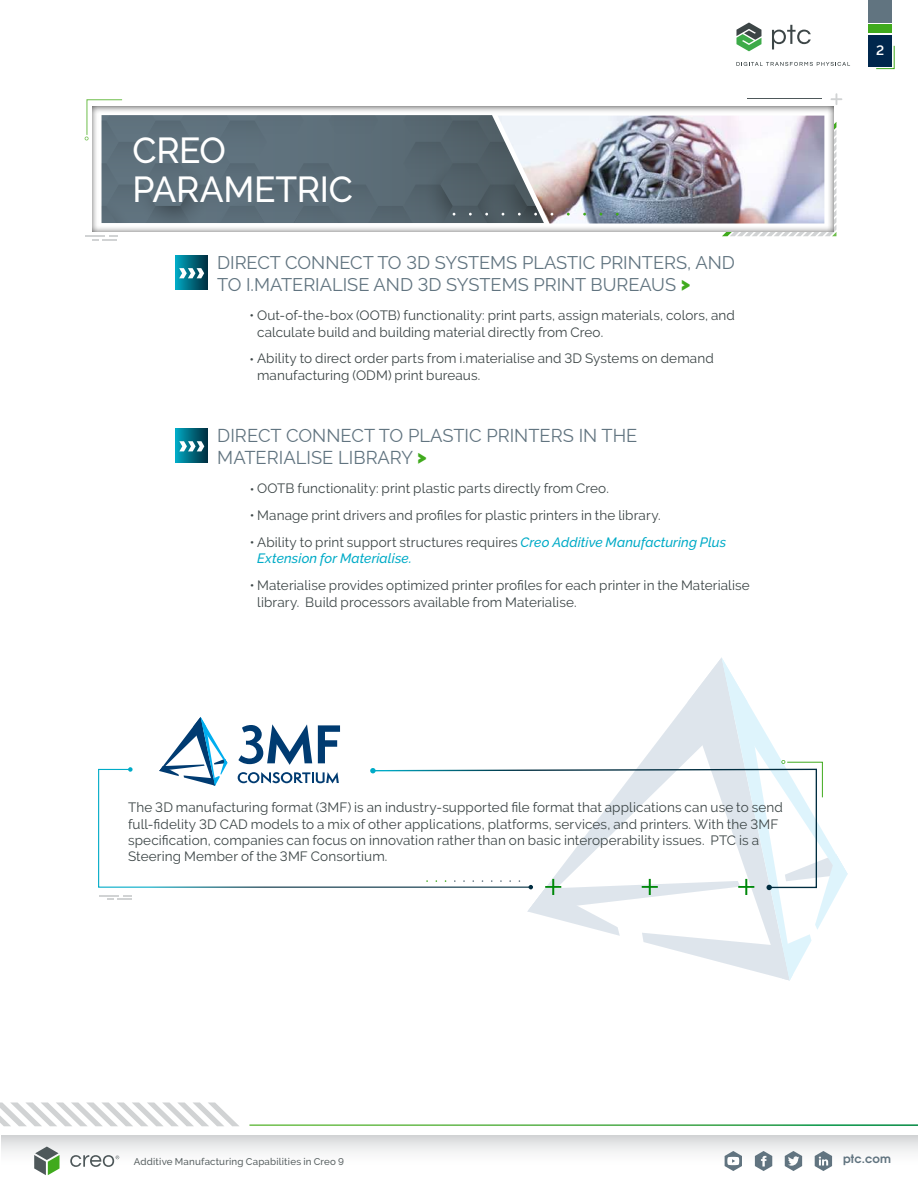
<style>
.page{position:relative;width:918px;height:1188px;background:#fff}
.page>*{position:absolute;margin:0;border:0;box-sizing:border-box;transform-origin:0 0}
.t1{font:500 36px/39px "Raleway";letter-spacing:-.01em;color:#fff}
.t2{font:18.3px/21.9px "PTC Raleway";color:#617480}
.t3{font:18.3px/21.9px "Raleway";color:#617480}
.t4{font:13.5px/16.4px "PTC Raleway";letter-spacing:.01em;color:#3d4647}
.t5{font:italic 500 13.5px "Raleway";letter-spacing:.01em;color:#00abc7}
.t6{font:600 13.5px "PTC Raleway";color:#fff}
.t7{font:700 11.55px "Te X Gyre Adventor";color:#617480}
.t8{font:500 9.75px "PTC Raleway";letter-spacing:.02em;color:#5a6263}
.s1{font-family:"Raleway";font-weight:900;color:#40aa1d}
.s2{font-weight:900;color:#40aa1d}
.s3{font-family:"Raleway";font-weight:500;font-style:italic;color:#00abc7}
</style>
<div class="page">
<svg style="left:2px;top:1135px;width:916px;height:31px"></svg>
<div style="left:868px;top:35px;width:24px;height:31px;background:#00274d"></div>
<svg style="left:875px;top:45px;width:20px;height:24px"></svg>
<div style="left:868px;top:25px;width:24px;height:8px;background:#40aa1d"></div>
<div style="left:868px;top:0;width:24px;height:22px;background:#617480"></div>
<svg style="left:815px;top:1151px;width:17px;height:20px"></svg>
<svg style="left:755px;top:1151px;width:17px;height:20px"></svg>
<svg style="left:785px;top:1151px;width:17px;height:20px"></svg>
<svg style="left:725px;top:1151px;width:17px;height:20px"></svg>
<svg style="left:70px;top:1155px;width:49px;height:12px"></svg>
<svg style="left:34px;top:1147px;width:26px;height:28px"></svg>
<svg style="left:0;top:1102px;width:239px;height:24px"></svg>
<svg style="left:736px;top:22px;width:25px;height:29px"></svg>
<svg style="left:772px;top:25px;width:39px;height:24px"></svg>
<svg style="left:736px;top:62px;width:114px;height:4px"></svg>
<svg style="left:176px;top:256px;width:32px;height:33px"></svg>
<svg style="left:179px;top:268px;width:25px;height:10px"></svg>
<svg style="left:85px;top:93px;width:757px;height:147px"></svg>
<svg style="left:176px;top:429px;width:32px;height:33px"></svg>
<svg style="left:179px;top:441px;width:25px;height:10px"></svg>
<svg style="left:98px;top:768px;width:274px;height:120px"></svg>
<svg style="left:128px;top:767px;width:5px;height:5px"></svg>
<svg style="left:372px;top:769px;width:155px;height:119px"></svg>
<svg style="left:370px;top:768px;width:6px;height:5px"></svg>
<svg style="left:527px;top:657px;width:321px;height:324px"></svg>
<svg style="left:99px;top:895px;width:33px;height:4px"></svg>
<svg style="left:159px;top:717px;width:68px;height:69px"></svg>
<svg style="left:238px;top:724px;width:74px;height:41px"></svg>
<svg style="left:318px;top:725px;width:22px;height:38px"></svg>
<svg style="left:238px;top:772px;width:101px;height:11px"></svg>
<h1 class="t1" style="left:133px;top:131px;width:222px">CREO<br>PARAMETRIC</h1>
<h2 class="t2" style="left:217px;top:252px;width:519px">DIRECT CONNECT TO 3D SYSTEMS PLASTIC PRINTERS, AND<br>TO I.MATERIALISE AND 3D SYSTEMS PRINT BUREAUS <span class="s1">&gt;</span></h2>
<p class="t4" style="left:257px;top:307px;width:479px;text-indent:-7px">• Out-of-the-box (OOTB) functionality: print parts, assign materials, colors, and calculate build and building material directly from Creo.</p>
<p class="t4" style="left:257px;top:350px;width:458px;text-indent:-7px">• Ability to direct order parts from i.materialise and 3D Systems on demand manufacturing (ODM) print bureaus.</p>
<h2 class="t3" style="left:217px;top:425px;width:422px">DIRECT CONNECT TO PLASTIC PRINTERS IN THE<br>MATERIALISE LIBRARY <span class="s2">&gt;</span></h2>
<p class="t4" style="left:250px;top:480px;width:361px">• OOTB functionality: print plastic parts directly from Creo.</p>
<p class="t4" style="left:250px;top:507px;width:412px">• Manage print drivers and profiles for plastic printers in the library.</p>
<p class="t4" style="left:250px;top:534px;width:478px">• Ability to print support structures requires <span class="s3">Creo Additive Manufacturing Plus</span></p>
<p class="t5" style="left:257px;top:551px;width:156px">Extension for Materialise.</p>
<p class="t4" style="left:257px;top:577px;width:494px;text-indent:-7px">• Materialise provides optimized printer profiles for each printer in the Materialise library. Build processors available from Materialise.</p>
<p class="t4" style="left:128px;top:799px;width:656px">The 3D manufacturing format (3MF) is an industry-supported file format that applications can use to send full-fidelity 3D CAD models to a mix of other applications, platforms, services, and printers. With the 3MF specification, companies can focus on innovation rather than on basic interoperability issues. PTC is a Steering Member of the 3MF Consortium.</p>
<p class="t6" style="left:876px;top:43px;width:10px">2</p>
<p class="t8" style="left:134px;top:1156px;width:212px">Additive Manufacturing Capabilities in Creo 9</p>
<p class="t7" style="left:843px;top:1149px;width:49px">ptc.com</p>
</div>
